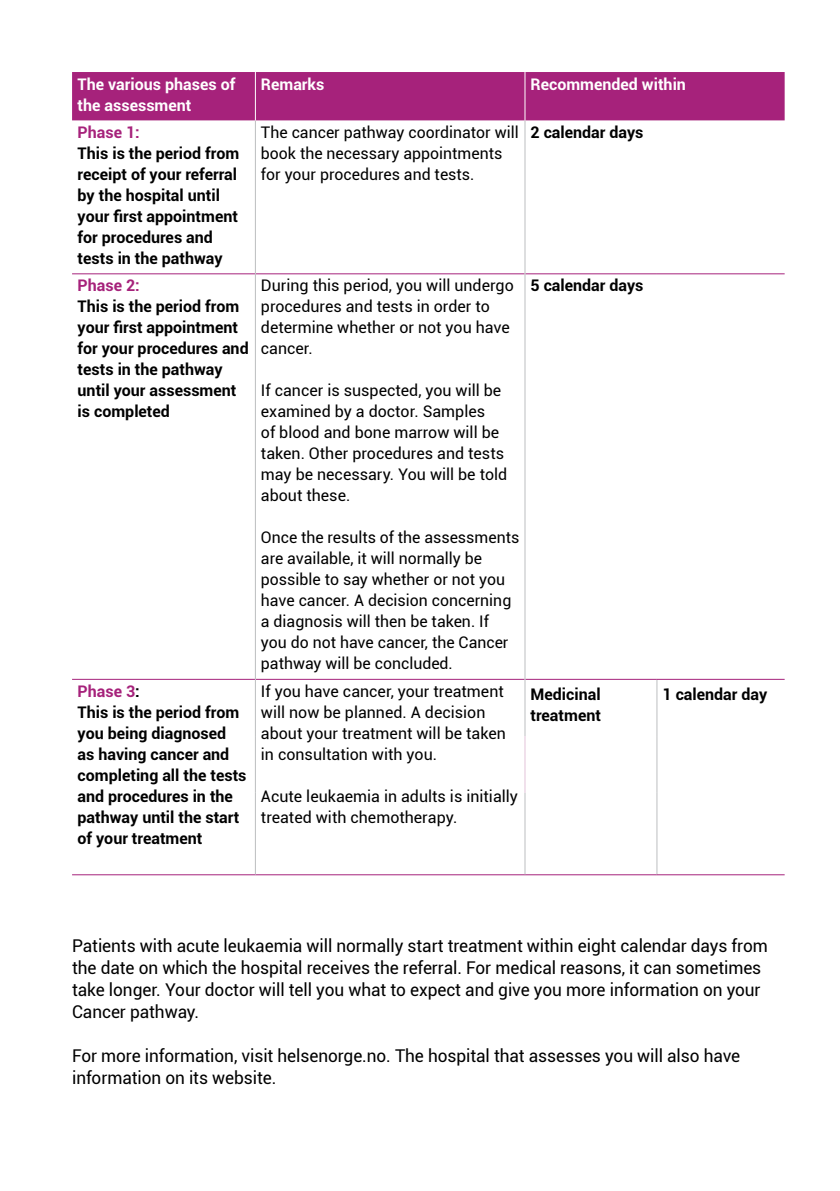
<style>
.page{position:relative;width:840px;height:1191px;background:#fff}
.page>*{position:absolute;margin:0;border:0;box-sizing:border-box;transform-origin:0 0}
.t1{font:17.6px/22px "Roboto";letter-spacing:-.005em;color:#000}
.t2{font:16px/21px "Roboto";color:#000}
.t3{font:700 16px/21px "Roboto";color:#000}
.t4{font:700 16px/21px "Roboto";color:#fff}
.t5{font:700 16px "Roboto";color:#a6227b}
.s1{color:#a6227b}
</style>
<div class="page">
<div style="left:72px;top:72px;width:712px;height:48px;background:#a6227b"></div>
<hr style="left:72px;top:679px;width:183px;height:1px;background:#a6227b">
<hr style="left:255px;top:679px;width:269px;height:1px;background:#a6227b">
<hr style="left:525px;top:679px;width:131px;height:1px;background:#a6227b">
<hr style="left:72px;top:874px;width:183px;height:1px;background:#a6227b">
<hr style="left:255px;top:874px;width:269px;height:1px;background:#a6227b">
<hr style="left:524px;top:874px;width:132px;height:1px;background:#a6227b">
<hr style="left:72px;top:273px;width:183px;height:1px;background:#a6227b">
<hr style="left:255px;top:273px;width:269px;height:1px;background:#a6227b">
<hr style="left:525px;top:273px;width:131px;height:1px;background:#a6227b">
<hr style="left:656px;top:273px;width:128px;height:1px;background:#a6227b">
<hr style="left:255px;top:120px;width:1px;height:154px;background:#bcbec0">
<hr style="left:255px;top:274px;width:1px;height:405px;background:#bcbec0">
<hr style="left:255px;top:679px;width:1px;height:57px;background:#bcbec0">
<hr style="left:255px;top:736px;width:1px;height:56px;background:#bcbec0">
<hr style="left:255px;top:792px;width:1px;height:82px;background:#bcbec0">
<hr style="left:524px;top:274px;width:1px;height:405px;background:#bcbec0">
<hr style="left:524px;top:679px;width:1px;height:57px;background:#bcbec0">
<hr style="left:524px;top:792px;width:1px;height:82px;background:#bcbec0">
<hr style="left:524px;top:120px;width:1px;height:154px;background:#bcbec0">
<hr style="left:524px;top:72px;width:1px;height:48px;background:#fff">
<hr style="left:255px;top:72px;width:1px;height:48px;background:#fff">
<hr style="left:524px;top:736px;width:1px;height:56px;background:#e3c3d9">
<hr style="left:656px;top:679px;width:1px;height:57px;background:#bcbec0">
<hr style="left:656px;top:736px;width:1px;height:56px;background:#bcbec0">
<hr style="left:656px;top:792px;width:1px;height:82px;background:#bcbec0">
<hr style="left:656px;top:874px;width:128px;height:1px;background:#a6227b">
<hr style="left:656px;top:679px;width:128px;height:1px;background:#a6227b">
<p class="t4" style="left:78px;top:73px;width:159px">The various phases of the assessment</p>
<p class="t4" style="left:261px;top:73px;width:65px">Remarks</p>
<p class="t4" style="left:530px;top:73px;width:157px">Recommended within</p>
<p class="t5" style="left:78px;top:121px;width:64px">Phase 1:</p>
<p class="t3" style="left:78px;top:142px;width:163px">This is the period from receipt of your referral by the hospital until your first appointment for procedures and tests in the pathway</p>
<p class="t2" style="left:261px;top:121px;width:259px">The cancer pathway coordinator will book the necessary appointments for your procedures and tests.</p>
<p class="t3" style="left:530px;top:121px;width:114px">2 calendar days</p>
<p class="t5" style="left:78px;top:274px;width:64px">Phase 2:</p>
<p class="t3" style="left:78px;top:295px;width:172px">This is the period from your first appointment for your procedures and tests in the pathway until your assessment is completed</p>
<p class="t2" style="left:261px;top:274px;width:254px">During this period, you will undergo procedures and tests in order to determine whether or not you have cancer.</p>
<p class="t2" style="left:261px;top:379px;width:248px">If cancer is suspected, you will be examined by a doctor. Samples<br>of blood and bone marrow will be taken. Other procedures and tests may be necessary. You will be told about these.</p>
<p class="t2" style="left:261px;top:526px;width:260px">Once the results of the assessments are available, it will normally be possible to say whether or not you have cancer. A decision concerning a diagnosis will then be taken. If<br>you do not have cancer, the Cancer pathway will be concluded.</p>
<p class="t3" style="left:78px;top:680px;width:170px"><span class="s1">Phase 3</span>:<br>This is the period from you being diagnosed as having cancer and completing all the tests and procedures in the pathway until the start of your treatment</p>
<p class="t2" style="left:261px;top:680px;width:246px">If you have cancer, your treatment will now be planned. A decision about your treatment will be taken in consultation with you.</p>
<p class="t2" style="left:261px;top:785px;width:258px">Acute leukaemia in adults is initially treated with chemotherapy.</p>
<p class="t3" style="left:530px;top:274px;width:114px">5 calendar days</p>
<p class="t3" style="left:530px;top:683px;width:72px">Medicinal treatment</p>
<p class="t3" style="left:662px;top:683px;width:106px">1 calendar day</p>
<p class="t1" style="left:72px;top:934px;width:696px">Patients with acute leukaemia will normally start treatment within eight calendar days from the date on which the hospital receives the referral. For medical reasons, it can sometimes take longer. Your doctor will tell you what to expect and give you more information on your Cancer pathway.</p>
<p class="t1" style="left:72px;top:1044px;width:669px">For more information, visit helsenorge.no. The hospital that assesses you will also have information on its website.</p>
</div>
